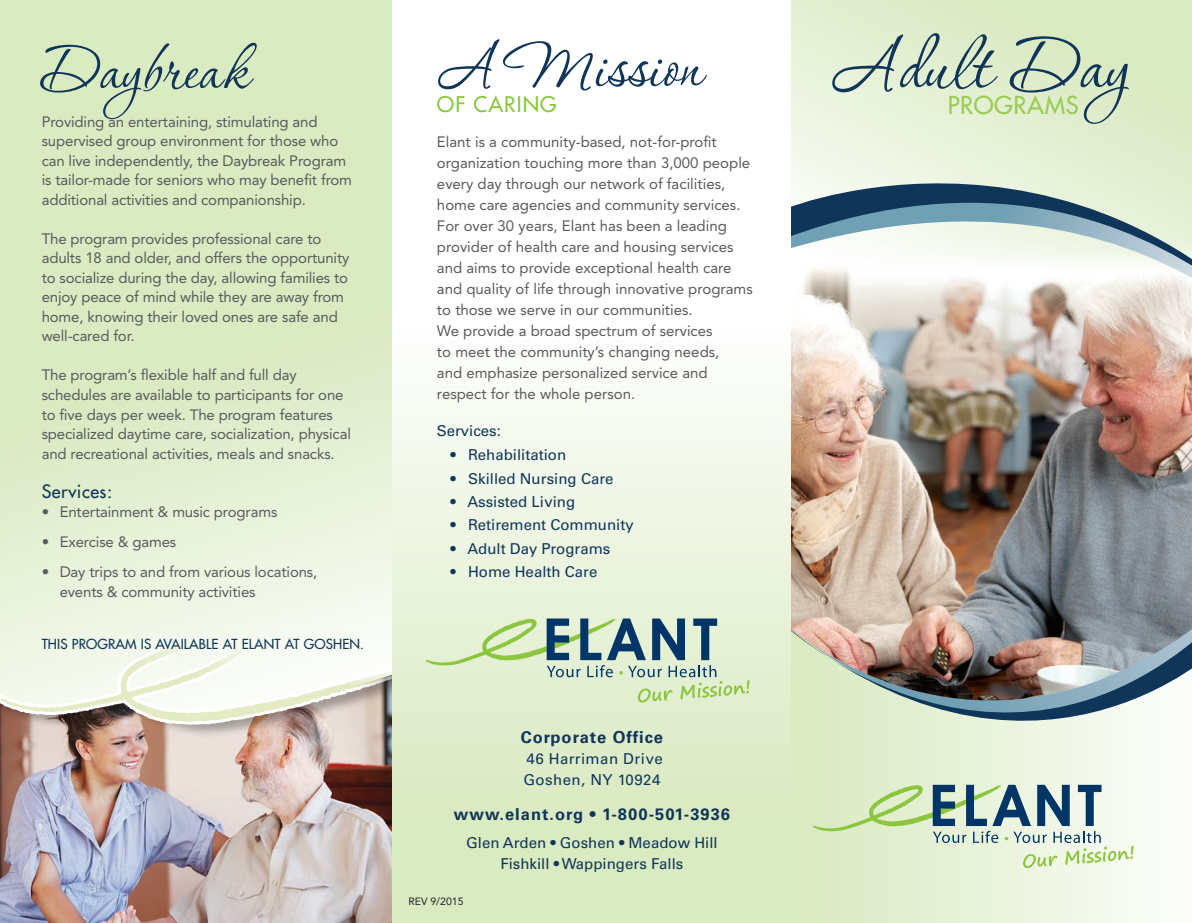
<style>
.page{position:relative;width:1192px;height:923px;background:#fff}
.page>*{position:absolute;margin:0;border:0;box-sizing:border-box;transform-origin:0 0}
.t1{font:90px "P22 Corinthia";color:#0f3659}
.t2{font:78px "P22 Corinthia";color:#0f3659}
.t3{font:76.5px "P22 Corinthia";color:#0f3659}
.t4{font:24px "Futura";letter-spacing:.025em;color:#9acc54}
.t5{font:21px "Futura";letter-spacing:.05em;color:#8bc63e}
.t6{font:18px "Futura";letter-spacing:.025em;color:#0f3659}
.t7{font:700 16.5px "Univers LT Std";letter-spacing:.06em;color:#0f3659}
.t8{font:15px/21px "Avenir";letter-spacing:-.01em;color:#5a5a5d}
.t9{font:15px/21px "Univers LT Std";color:#0f3659;text-align:center}
.t10{font:15px/21px "Univers LT Std";letter-spacing:.03em;color:#0f3659}
.t11{font:13.5px "Futura";letter-spacing:.01em;color:#0f3659}
.t12{font:10.5px "Avenir";color:#231f20}
</style>
<div class="page">
<div style="left:789px;top:0;width:403px;height:432px;background:linear-gradient(to right,#e5f0d5,#d7e8bc)"></div>
<img style="left:791px;top:440px;width:401px;height:176px">
<svg style="left:791px;top:830px;width:354px;height:92px;background:#e7f1d9"></svg>
<svg style="left:813px;top:830px;width:321px;height:37px;background:#dae8ce"></svg>
<img style="left:791px;top:617px;width:401px;height:213px">
<img style="left:791px;top:72px;width:401px;height:368px">
<img style="left:0;top:737px;width:392px;height:185px">
<svg style="left:0;top:0;width:392px;height:728px;background:#deecc9"></svg>
<svg style="left:0;top:621px;width:392px;height:106px"></svg>
<div style="left:392px;top:0;width:399px;height:479px;background:#fff"></div>
<div style="left:392px;top:295px;width:399px;height:627px;background:linear-gradient(to bottom,#feffff,#d4e7b8)"></div>
<svg style="left:426px;top:618px;width:324px;height:84px;background:#bfd3bb"></svg>
<p class="t3" style="left:42px;top:31px;width:208px">Daybreak</p>
<p class="t1" style="left:831px;top:20px;width:300px">Adult Day</p>
<p class="t2" style="left:437px;top:26px;width:266px">A Mission</p>
<p class="t5" style="left:437px;top:91px;width:121px">OF CARING</p>
<p class="t4" style="left:948px;top:90px;width:132px">PROGRAMS</p>
<p class="t8" style="left:42px;top:111px;width:277px">Providing an entertaining, stimulating and</p>
<p class="t8" style="left:42px;top:131px;width:312px;line-height:19.5px">supervised group environment for those who can live independently, the Daybreak Program is tailor-made for seniors who may benefit from additional activities and companionship.</p>
<p class="t8" style="left:42px;top:229px;width:309px;line-height:19.5px">The program provides professional care to adults 18 and older, and offers the opportunity to socialize during the day, allowing families to enjoy peace of mind while they are away from home, knowing their loved ones are safe and well-cared for.</p>
<p class="t8" style="left:42px;top:365px;width:256px">The program’s flexible half and full day</p>
<p class="t8" style="left:42px;top:385px;width:311px;line-height:19.5px">schedules are available to participants for one to five days per week. The program features specialized daytime care, socialization, physical and recreational activities, meals and snacks.</p>
<p class="t6" style="left:42px;top:479px;width:72px">Services:</p>
<p class="t8" style="left:42px;top:501px;width:237px">• Entertainment &amp; music programs</p>
<p class="t8" style="left:42px;top:531px;width:136px">• Exercise &amp; games</p>
<p class="t8" style="left:42px;top:561px;width:277px">• Day trips to and from various locations,</p>
<p class="t8" style="left:60px;top:581px;width:197px">events &amp; community activities</p>
<p class="t11" style="left:42px;top:635px;width:324px">THIS PROGRAM IS AVAILABLE AT ELANT AT GOSHEN.</p>
<p class="t8" style="left:437px;top:131px;width:317px">Elant is a community-based, not-for-profit organization touching more than 3,000 people every day through our network of facilities, home care agencies and community services.<br>For over 30 years, Elant has been a leading provider of health care and housing services and aims to provide exceptional health care and quality of life through innovative programs to those we serve in our communities.<br>We provide a broad spectrum of services<br>to meet the community’s changing needs,<br>and emphasize personalized service and respect for the whole person.</p>
<p class="t9" style="left:437px;top:420px;width:65px">Services:</p>
<p class="t9" style="left:450px;top:444px;width:117px">• Rehabilitation</p>
<p class="t9" style="left:450px;top:468px;width:165px">• Skilled Nursing Care</p>
<p class="t9" style="left:450px;top:491px;width:126px">• Assisted Living</p>
<p class="t9" style="left:450px;top:514px;width:185px">• Retirement Community</p>
<p class="t9" style="left:450px;top:537px;width:161px">• Adult Day Programs</p>
<p class="t9" style="left:450px;top:561px;width:148px">• Home Health Care</p>
<p class="t7" style="left:521px;top:727px;width:144px">Corporate Office</p>
<p class="t10" style="left:524px;top:748px;width:141px">46 Harriman Drive<br>Goshen, NY 10924</p>
<p class="t7" style="left:454px;top:804px;width:278px">www.elant.org • 1-800-501-3936</p>
<p class="t9" style="left:466px;top:831px;width:253px">Glen Arden • Goshen • Meadow Hill<br>Fishkill • Wappingers Falls</p>
<p class="t12" style="left:409px;top:895px;width:57px">REV 9/2015</p>
</div>
